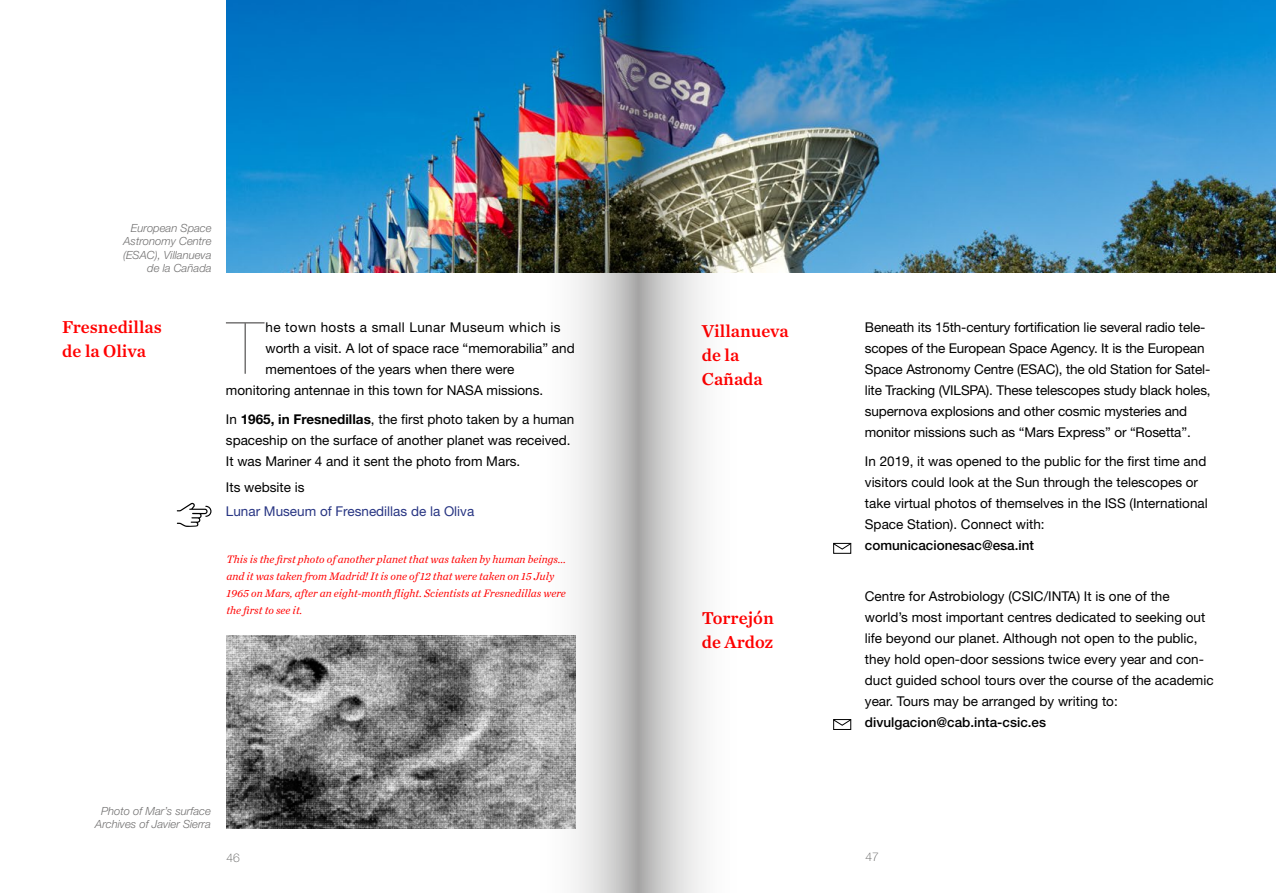
<style>
.page{position:relative;width:1276px;height:893px;background:#fff}
.page>*{position:absolute;margin:0;border:0;box-sizing:border-box;transform-origin:0 0}
.t1{font:200 72.3px "Helvetica Neue LT Std";color:#706f6f}
.t2{font:18px/24px "Chronicle Text G1 Semi";color:#f00}
.t3{font:13.5px/21px "Helvetica Neue LT Std";color:#000}
.t4{font:500 13.5px "Helvetica Neue LT Std";color:#000}
.t5{font:13.5px "Helvetica Neue LT Std";letter-spacing:.03em;color:#000}
.t6{font:13.5px "Helvetica Neue LT Std";color:#283583}
.t7{font:100 12px "Helvetica Neue LT Std";color:#575756}
.t8{font:italic 11.25px/17px "Chronicle Text G1";color:#f00}
.t9{font:italic 300 11.25px/13.5px "Helvetica Neue LT Std";color:#706f6f;text-align:right}
.s1{font-weight:700}
</style>
<div class="page">
<img style="left:226px;top:636px;width:301px;height:192px">
<div style="left:833px;top:543px;width:18px;height:11px;border:1px solid #000"></div>
<svg style="left:833px;top:542px;width:19px;height:8px"></svg>
<div style="left:833px;top:719px;width:18px;height:11px;border:1px solid #000"></div>
<svg style="left:833px;top:719px;width:19px;height:7px"></svg>
<img style="left:226px;top:0;width:1050px;height:273px">
<svg style="left:177px;top:503px;width:34px;height:24px"></svg>
<img style="left:527px;top:0;width:111px;height:893px">
<svg style="left:638px;top:0;width:110px;height:893px"></svg>
<p class="t9" style="left:123px;top:221px;width:90px">European Space<br>Astronomy Centre (ESAC), Villanueva de la Cañada</p>
<h2 class="t2" style="left:62px;top:314px;width:101px">Fresnedillas de la Oliva</h2>
<h1 class="t1" style="left:227px;top:306px;width:38px">T</h1>
<p class="t5" style="left:265px;top:319px;width:297px">he town hosts a small Lunar Museum which is</p>
<p class="t3" style="left:265px;top:337px;width:311px">worth a visit. A lot of space race “memorabilia” and</p>
<p class="t3" style="left:265px;top:358px;width:250px">mementoes of the years when there were</p>
<p class="t3" style="left:226px;top:379px;width:319px">monitoring antennae in this town for NASA missions.</p>
<p class="t3" style="left:226px;top:409px;width:350px">In <span class="s1">1965, in Fresnedillas</span>, the first photo taken by a human spaceship on the surface of another planet was received.<br>It was Mariner 4 and it sent the photo from Mars.</p>
<p class="t3" style="left:226px;top:476px;width:80px">Its website is</p>
<p class="t6" style="left:226px;top:503px;width:250px">Lunar Museum of Fresnedillas de la Oliva</p>
<p class="t8" style="left:226px;top:550px;width:341px">This is the first photo of another planet that was taken by human beings... and it was taken from Madrid! It is one of 12 that were taken on 15 July 1965 on Mars, after an eight-month flight. Scientists at Fresnedillas were the first to see it.</p>
<h2 class="t2" style="left:702px;top:317px;width:88px">Villanueva de la<br>Cañada</h2>
<h2 class="t2" style="left:702px;top:604px;width:73px">Torrejón de Ardoz</h2>
<p class="t3" style="left:865px;top:316px;width:347px">Beneath its 15th-century fortification lie several radio tele&shy;scopes of the European Space Agency. It is the European Space Astronomy Centre (ESAC), the old Station for Satel&shy;lite Tracking (VILSPA). These telescopes study black holes, supernova explosions and other cosmic mysteries and monitor missions such as “Mars Express” or “Rosetta”.</p>
<p class="t3" style="left:865px;top:451px;width:344px">In 2019, it was opened to the public for the first time and visitors could look at the Sun through the telescopes or take virtual photos of themselves in the ISS (International Space Station). Connect with:</p>
<p class="t4" style="left:865px;top:537px;width:171px">comunicacionesac@esa.int</p>
<p class="t3" style="left:865px;top:585px;width:350px">Centre for Astrobiology (CSIC/INTA) It is one of the world’s most important centres dedicated to seeking out life beyond our planet. Although not open to the public, they hold open-door sessions twice every year and con&shy;duct guided school tours over the course of the academic year. Tours may be arranged by writing to:</p>
<p class="t4" style="left:865px;top:714px;width:183px">divulgacion@cab.inta-csic.es</p>
<p class="t9" style="left:95px;top:804px;width:117px;text-align:center">Photo of Mar’s surface<br>Archives of Javier Sierra</p>
<p class="t7" style="left:226px;top:851px;width:15px">46</p>
<p class="t7" style="left:865px;top:850px;width:15px">47</p>
</div>
